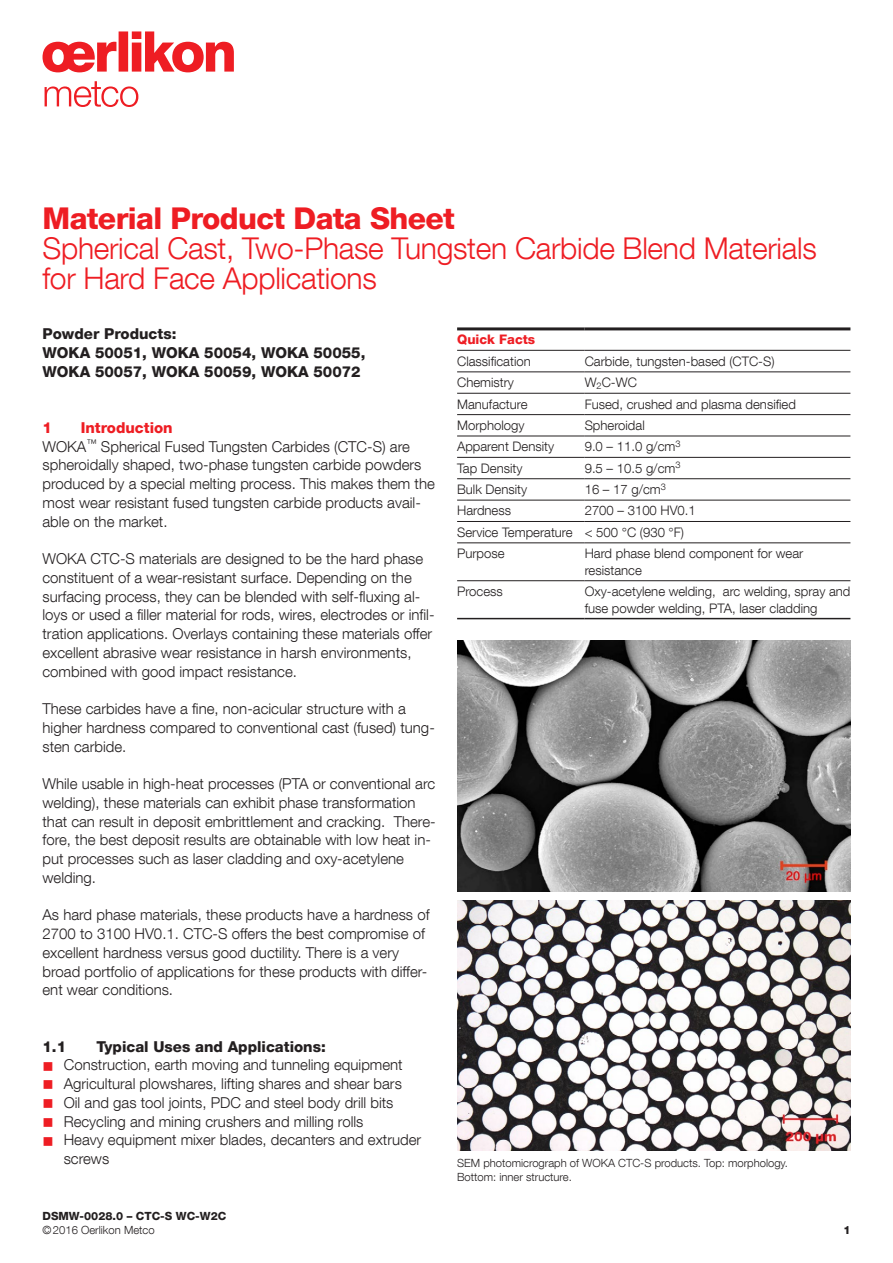
<style>
.page{position:relative;width:893px;height:1263px;background:#fff}
.page>*{position:absolute;margin:0;border:0;box-sizing:border-box;transform-origin:0 0}
.t1{font:300 30px/30px "Helvetica Neue LT Com";letter-spacing:-.01em;color:#ee1d23}
.t2{font:800 30px "Helvetica Neue LT Com";letter-spacing:-.02em;color:#ee1d23}
.t3{font:300 15px/18.8px "Helvetica Neue LT Com";color:#231f20}
.t4{font:800 15px/18.8px "Helvetica Neue LT Com";color:#231f20}
.t5{font:800 15px "Helvetica Neue LT Com";color:#ee1d23}
.t6{font:300 13.2px/21.3px "Helvetica Neue LT Com";color:#231f20}
.t7{font:800 13.2px "Helvetica Neue LT Com";color:#ee1d23}
.t8{font:300 11.25px/13.2px "Helvetica Neue LT Com";color:#231f20}
.t9{font:800 11.25px "Helvetica Neue LT Com";color:#231f20}
.s1{font-weight:800;color:#ee1d23}
.s2{color:#ee1d23}
</style>
<div class="page">
<svg style="left:43px;top:31px;width:191px;height:41px"></svg>
<svg style="left:45px;top:81px;width:93px;height:26px"></svg>
<hr style="left:457px;top:372px;width:128px;height:1px;background:#231f20">
<hr style="left:585px;top:372px;width:265px;height:1px;background:#231f20">
<hr style="left:457px;top:393px;width:128px;height:1px;background:#231f20">
<hr style="left:585px;top:393px;width:265px;height:1px;background:#231f20">
<hr style="left:457px;top:436px;width:128px;height:1px;background:#231f20">
<hr style="left:585px;top:436px;width:265px;height:1px;background:#231f20">
<hr style="left:457px;top:457px;width:128px;height:1px;background:#231f20">
<hr style="left:585px;top:457px;width:265px;height:1px;background:#231f20">
<hr style="left:457px;top:478px;width:128px;height:1px;background:#231f20">
<hr style="left:585px;top:478px;width:265px;height:1px;background:#231f20">
<hr style="left:457px;top:500px;width:128px;height:1px;background:#231f20">
<hr style="left:585px;top:500px;width:265px;height:1px;background:#231f20">
<hr style="left:457px;top:521px;width:128px;height:1px;background:#231f20">
<hr style="left:585px;top:521px;width:265px;height:1px;background:#231f20">
<hr style="left:457px;top:543px;width:128px;height:1px;background:#231f20">
<hr style="left:585px;top:543px;width:265px;height:1px;background:#231f20">
<hr style="left:457px;top:580px;width:128px;height:1px;background:#231f20">
<hr style="left:585px;top:580px;width:265px;height:1px;background:#231f20">
<hr style="left:457px;top:327px;width:128px;height:3px;background:#231f20">
<hr style="left:585px;top:327px;width:265px;height:3px;background:#231f20">
<hr style="left:457px;top:350px;width:128px;height:1px;background:#231f20">
<hr style="left:585px;top:350px;width:265px;height:1px;background:#231f20">
<hr style="left:457px;top:414px;width:128px;height:1px;background:#231f20">
<hr style="left:585px;top:414px;width:265px;height:1px;background:#231f20">
<hr style="left:457px;top:618px;width:128px;height:1px;background:#231f20">
<hr style="left:585px;top:618px;width:265px;height:1px;background:#231f20">
<img style="left:457px;top:641px;width:393px;height:250px">
<img style="left:457px;top:900px;width:394px;height:251px">
<h1 class="t2" style="left:43px;top:201px;width:414px">Material Product Data Sheet</h1>
<h1 class="t1" style="left:43px;top:233px;width:776px">Spherical Cast, Two-Phase Tungsten Carbide Blend Materials for Hard Face Applications</h1>
<p class="t4" style="left:43px;top:324px;width:324px">Powder Products:<br>WOKA 50051, WOKA 50054, WOKA 50055,<br>WOKA 50057, WOKA 50059, WOKA 50072</p>
<p class="t7" style="left:457px;top:332px;width:80px">Quick Facts</p>
<p class="t6" style="left:457px;top:350px;width:75px">Classification</p>
<p class="t6" style="left:585px;top:350px;width:191px">Carbide, tungsten-based (CTC-S)</p>
<p class="t6" style="left:457px;top:372px;width:58px">Chemistry</p>
<p class="t6" style="left:585px;top:372px;width:54px">W<sub>2</sub>C-WC</p>
<p class="t6" style="left:457px;top:393px;width:72px">Manufacture</p>
<p class="t6" style="left:585px;top:393px;width:213px">Fused, crushed and plasma densified</p>
<p class="t6" style="left:457px;top:414px;width:69px">Morphology</p>
<p class="t6" style="left:585px;top:414px;width:62px">Spheroidal</p>
<p class="t6" style="left:457px;top:436px;width:98px">Apparent Density</p>
<p class="t6" style="left:585px;top:436px;width:97px">9.0 – 11.0 g/cm<sup>3</sup></p>
<p class="t6" style="left:457px;top:457px;width:67px">Tap Density</p>
<p class="t6" style="left:585px;top:457px;width:97px">9.5 – 10.5 g/cm<sup>3</sup></p>
<p class="t6" style="left:457px;top:478px;width:71px">Bulk Density</p>
<p class="t6" style="left:585px;top:478px;width:83px">16 – 17 g/cm<sup>3</sup></p>
<p class="t6" style="left:457px;top:500px;width:55px">Hardness</p>
<p class="t3" style="left:43px;top:418px;width:394px;text-indent:38px"><span class="s1">Introduction<br></span>WOKA<sup>™</sup> Spherical Fused Tungsten Carbides (CTC-S) are spheroidally shaped, two-phase tungsten carbide powders produced by a special melting process. This makes them the most wear resistant fused tungsten carbide products avail&shy;able on the market.</p>
<p class="t3" style="left:43px;top:549px;width:394px">WOKA CTC-S materials are designed to be the hard phase constituent of a wear-resistant surface. Depending on the surfacing process, they can be blended with self-fluxing al&shy;loys or used a filler material for rods, wires, electrodes or infil&shy;tration applications. Overlays containing these materials offer excellent abrasive wear resistance in harsh environments, combined with good impact resistance.</p>
<p class="t3" style="left:43px;top:699px;width:394px">These carbides have a fine, non-acicular structure with a higher hardness compared to conventional cast (fused) tung&shy;sten carbide.</p>
<p class="t3" style="left:43px;top:774px;width:395px">While usable in high-heat processes (PTA or conventional arc welding), these materials can exhibit phase transformation that can result in deposit embrittlement and cracking. There&shy;fore, the best deposit results are obtainable with low heat in&shy;put processes such as laser cladding and oxy-acetylene welding.</p>
<p class="t3" style="left:43px;top:905px;width:389px">As hard phase materials, these products have a hardness of 2700 to 3100 HV0.1. CTC-S offers the best compromise of excellent hardness versus good ductility. There is a very broad portfolio of applications for these products with differ&shy;ent wear conditions.</p>
<p class="t5" style="left:43px;top:419px;width:11px">1</p>
<p class="t6" style="left:457px;top:500px;width:240px;text-indent:128px">2700 – 3100 HV0.1<br>Service Temperature &lt; 500 °C (930 °F)<br>Purpose</p>
<p class="t6" style="left:585px;top:545px;width:220px;line-height:16.5px">Hard phase blend component for wear resistance</p>
<p class="t6" style="left:457px;top:580px;width:47px">Process</p>
<p class="t6" style="left:585px;top:583px;width:267px;line-height:16.5px">Oxy-acetylene welding, arc welding, spray and fuse powder welding, PTA, laser cladding</p>
<p class="t4" style="left:43px;top:1037px;width:25px">1.1</p>
<p class="t4" style="left:97px;top:1037px;width:231px">Typical Uses and Applications:</p>
<p class="t3" style="left:43px;top:1055px;width:362px"><span class="s2">■</span> Construction, earth moving and tunneling equipment</p>
<p class="t3" style="left:43px;top:1074px;width:361px"><span class="s2">■</span> Agricultural plowshares, lifting shares and shear bars</p>
<p class="t3" style="left:42px;top:1093px;width:353px"><span class="s2">■</span> Oil and gas tool joints, PDC and steel body drill bits</p>
<p class="t3" style="left:42px;top:1112px;width:323px"><span class="s2">■</span> Recycling and mining crushers and milling rolls</p>
<p class="t3" style="left:64px;top:1130px;width:359px;text-indent:-21px"><span class="s2">■</span> Heavy equipment mixer blades, decanters and extruder screws</p>
<p class="t8" style="left:457px;top:1156px;width:332px">SEM photomicrograph of WOKA CTC-S products. Top: morphology.<br>Bottom: inner structure.</p>
<p class="t9" style="left:43px;top:1209px;width:185px">DSMW-0028.0 – CTC-S WC-W2C</p>
<p class="t8" style="left:43px;top:1223px;width:114px">©2016 Oerlikon Metco</p>
<p class="t9" style="left:843px;top:1223px;width:9px">1</p>
</div>
